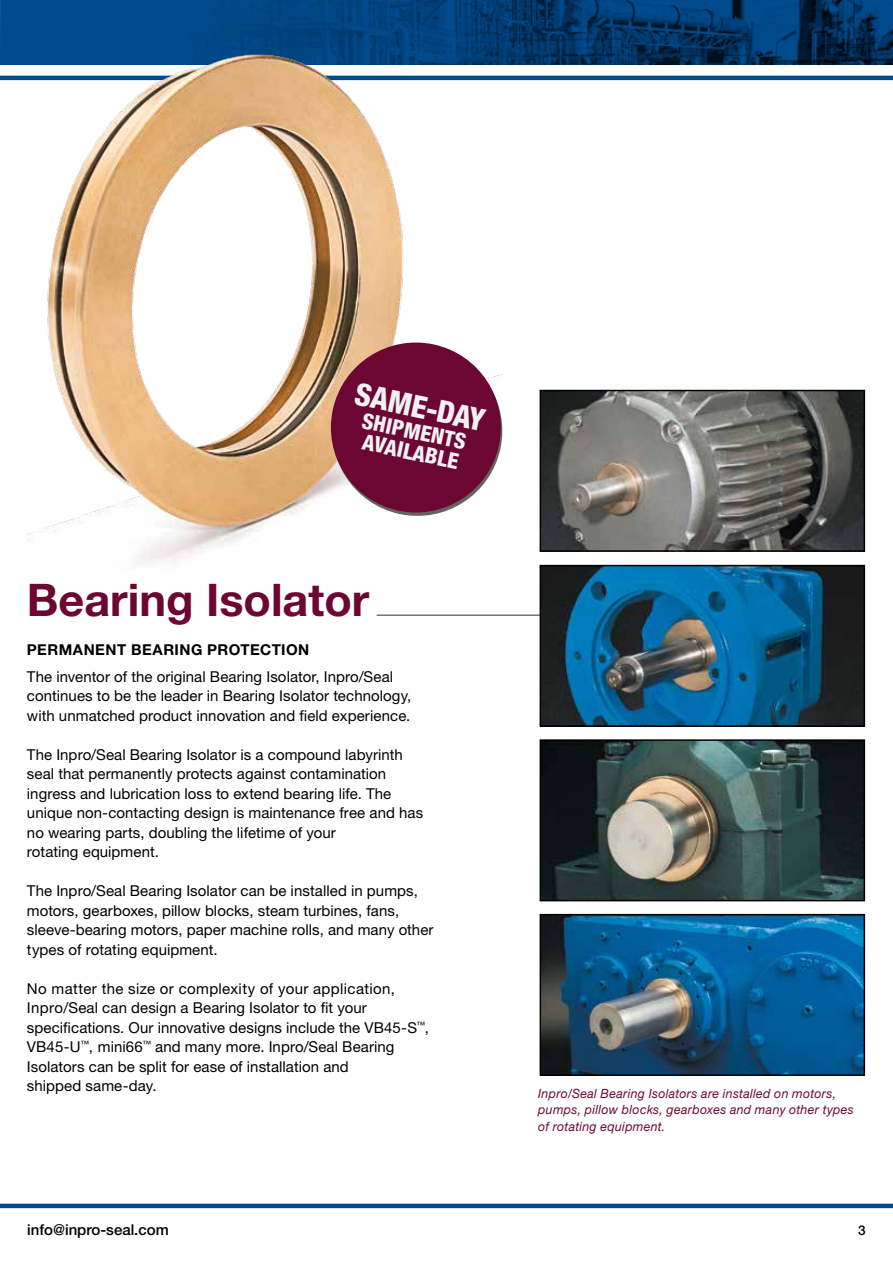
<style>
.page{position:relative;width:893px;height:1263px;background:#fff}
.page>*{position:absolute;margin:0;border:0;box-sizing:border-box;transform-origin:0 0}
.t1{font:700 45px "Helvetica Neue LT Std";color:#6c0633}
.t2{font:800 condensed 31.05px "Helvetica Neue LT Std";color:#f1f1f2}
.t3{font:800 condensed 21.9px/20.7px "Helvetica Neue LT Std";color:#f1f1f2}
.t4{font:15px/19.5px "Helvetica Neue LT Std";letter-spacing:.005em;color:#000}
.t5{font:700 15px "Helvetica Neue LT Std";letter-spacing:.03em;color:#000}
.t6{font:500 15px "Helvetica Neue LT Std";color:#000}
.t7{font:500 13.5px "Helvetica Neue LT Std";color:#000}
.t8{font:italic 12.75px/16.5px "Helvetica Neue LT Std";letter-spacing:.025em;color:#6c0633}
</style>
<div class="page">
<hr style="left:0;top:1204px;width:893px;height:4px;background:#004b8d">
<svg style="left:1px;top:0;width:892px;height:65px;background:#003a6f"></svg>
<hr style="left:0;top:76px;width:893px;height:4px;background:#004b8d">
<hr style="left:0;top:0;width:1px;height:65px;background:#004b8d">
<img style="left:27px;top:26px;width:475px;height:538px">
<hr style="left:377px;top:614px;width:480px;height:2px;background:#757779">
<img style="left:543px;top:393px;width:319px;height:156px">
<div style="left:540px;top:390px;width:325px;height:162px;border:2px solid #000"></div>
<img style="left:543px;top:568px;width:319px;height:156px">
<div style="left:540px;top:565px;width:325px;height:162px;border:2px solid #000"></div>
<img style="left:543px;top:742px;width:319px;height:156px">
<div style="left:540px;top:739px;width:325px;height:162px;border:2px solid #000"></div>
<img style="left:543px;top:917px;width:319px;height:156px">
<div style="left:540px;top:914px;width:325px;height:162px;border:2px solid #000"></div>
<svg style="left:323px;top:335px;width:180px;height:189px"></svg>
<h2 class="t2" style="left:359px;top:374px;width:134px;rotate:12deg">SAME-DAY</h2>
<h3 class="t3" style="left:365px;top:410px;width:107px;rotate:12deg">SHIPMENTS<br>AVAILABLE</h3>
<h1 class="t1" style="left:27px;top:572px;width:344px">Bearing Isolator</h1>
<p class="t5" style="left:27px;top:640px;width:284px">PERMANENT BEARING PROTECTION</p>
<p class="t4" style="left:27px;top:667px;width:386px">The inventor of the original Bearing Isolator, Inpro/Seal continues to be the leader in Bearing Isolator technology, with unmatched product innovation and field experience.</p>
<p class="t4" style="left:27px;top:745px;width:398px">The Inpro/Seal Bearing Isolator is a compound labyrinth seal that permanently protects against contamination ingress and lubrication loss to extend bearing life. The unique non-contacting design is maintenance free and has no wearing parts, doubling the lifetime of your<br>rotating equipment.</p>
<p class="t4" style="left:27px;top:881px;width:408px">The Inpro/Seal Bearing Isolator can be installed in pumps, motors, gearboxes, pillow blocks, steam turbines, fans, sleeve-bearing motors, paper machine rolls, and many other types of rotating equipment.</p>
<p class="t4" style="left:27px;top:979px;width:404px">No matter the size or complexity of your application, Inpro/Seal can design a Bearing Isolator to fit your specifications. Our innovative designs include the VB45-S<sup>™</sup>, VB45-U<sup>™</sup>, mini66<sup>™</sup> and many more. Inpro/Seal Bearing Isolators can be split for ease of installation and<br>shipped same-day.</p>
<p class="t8" style="left:538px;top:1084px;width:317px">Inpro/Seal Bearing Isolators are installed on motors, pumps, pillow blocks, gearboxes and many other types of rotating equipment.</p>
<p class="t6" style="left:27px;top:1221px;width:143px">info@inpro-seal.com</p>
<p class="t7" style="left:858px;top:1222px;width:9px">3</p>
</div>
